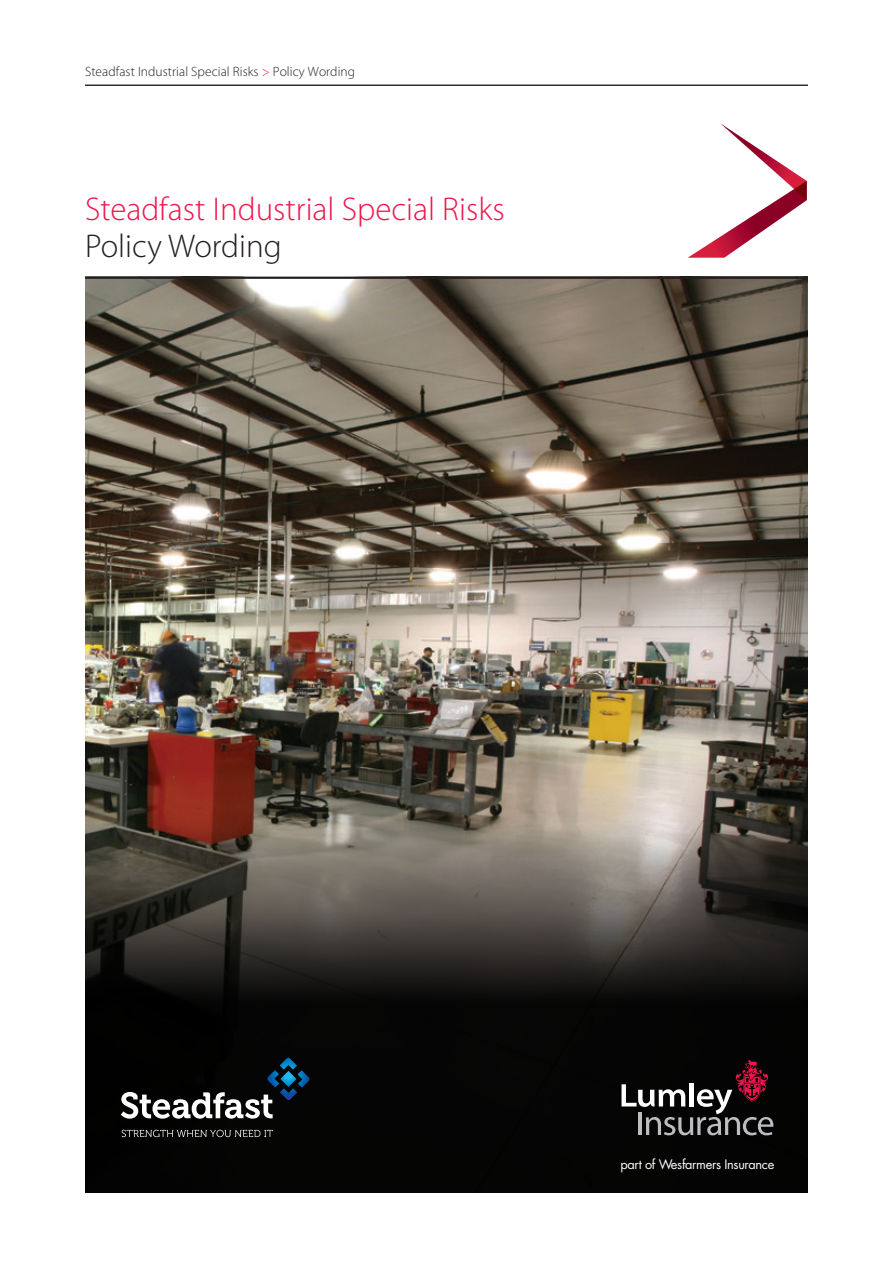
<style>
.page{position:relative;width:893px;height:1263px;background:#fff}
.page>*{position:absolute;margin:0;border:0;box-sizing:border-box;transform-origin:0 0}
.t1{font:300 33px "Myriad Pro";color:#ed164b}
.t2{font:300 33px "Myriad Pro";color:#231f20}
.t3{font:300 13.5px "Myriad Pro";letter-spacing:.005em;color:#231f20}
.t4{font:12.75px "Futura Std";letter-spacing:-.025em;color:#fff}
.s1{color:#ed164b}
</style>
<div class="page">
<img style="left:85px;top:279px;width:723px;height:418px">
<hr style="left:85px;top:85px;width:723px;height:1px;background:#231f20">
<hr style="left:85px;top:277px;width:723px;height:2px;background:#231f20">
<svg style="left:688px;top:123px;width:119px;height:135px"></svg>
<img style="left:85px;top:697px;width:723px;height:495px">
<svg style="left:621px;top:1060px;width:152px;height:75px;background:#352c2e"></svg>
<svg style="left:121px;top:1058px;width:189px;height:61px;background:#2a2f32"></svg>
<svg style="left:122px;top:1130px;width:151px;height:7px"></svg>
<p class="t3" style="left:85px;top:63px;width:272px">Steadfast Industrial Special Risks <span class="s1">&gt;</span> Policy Wording</p>
<p class="t1" style="left:85px;top:189px;width:421px">Steadfast Industrial Special Risks</p>
<p class="t2" style="left:85px;top:226px;width:198px">Policy Wording</p>
<p class="t4" style="left:620px;top:1156px;width:155px">part of Wesfarmers Insurance</p>
</div>
